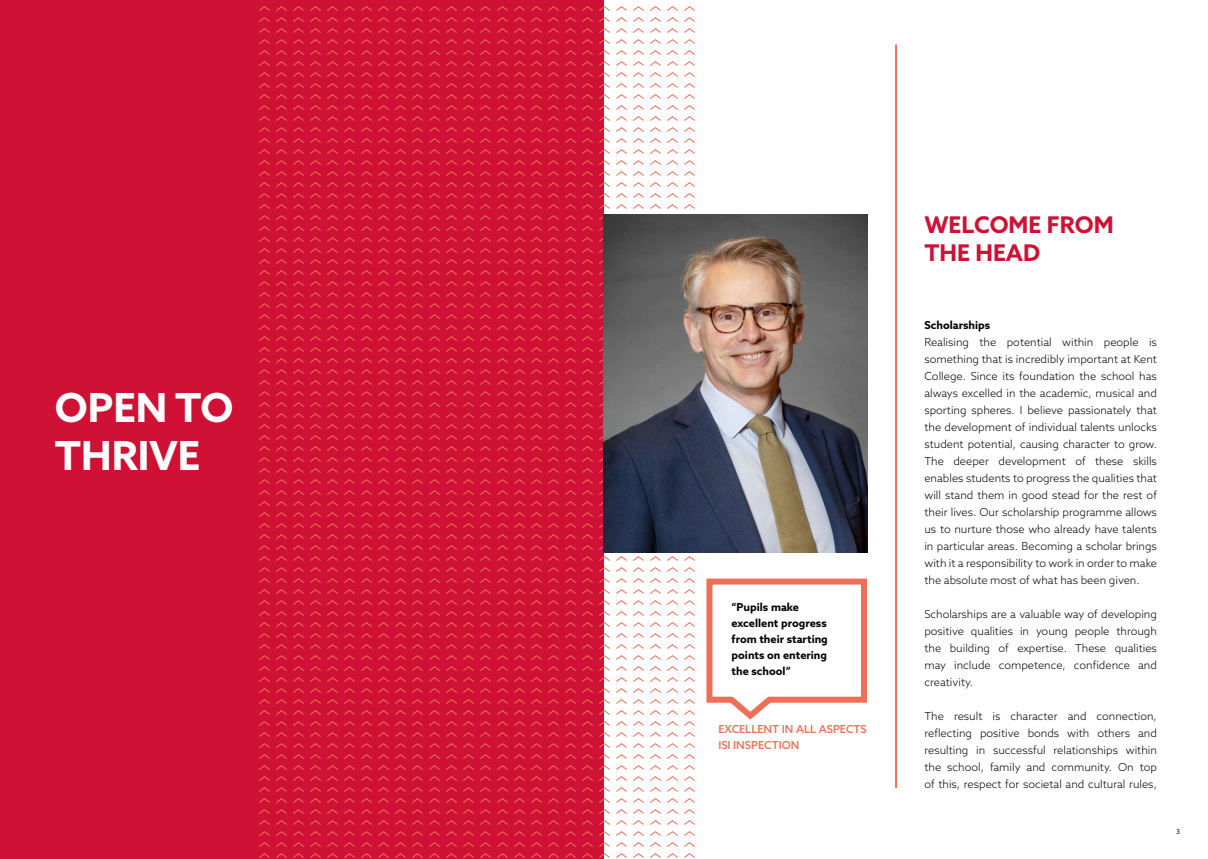
<style>
.page{position:relative;width:1208px;height:859px;background:#fff}
.page>*{position:absolute;margin:0;border:0;box-sizing:border-box;transform-origin:0 0}
.t1{font:700 40px/48px "Azo Sans";color:#fff}
.t2{font:700 23px/27.6px "Azo Sans";color:#ce1134}
.t3{font:300 11px/17px "Azo Sans";color:#020304;text-align:justify}
.t4{font:700 11px/16px "Azo Sans";color:#020304}
.t5{font:500 11px/16px "Azo Sans";color:#ee6f58}
.t6{font:7px "Azo Sans";color:#1d1d1b}
</style>
<div class="page">
<div style="left:0;top:0;width:604px;height:859px;background:#ce1134"></div>
<svg style="left:259px;top:6px;width:436px;height:852px"></svg>
<hr style="left:895px;top:45px;width:2px;height:743px;background:#ee6f58">
<img style="left:604px;top:214px;width:263px;height:339px">
<svg style="left:706px;top:578px;width:161px;height:142px"></svg>
<h1 class="t1" style="left:55px;top:383px;width:180px">OPEN TO<br>THRIVE</h1>
<p class="t4" style="left:731px;top:599px;width:98px">“Pupils make excellent progress from their starting points on entering the school”</p>
<p class="t5" style="left:718px;top:721px;width:150px">EXCELLENT IN ALL ASPECTS<br>ISI INSPECTION</p>
<h2 class="t2" style="left:924px;top:211px;width:191px">WELCOME FROM<br>THE HEAD</h2>
<p class="t4" style="left:924px;top:317px;width:67px">Scholarships</p>
<p class="t3" style="left:924px;top:333px;width:234px">Realising the potential within people is something that is incredibly important at Kent College. Since its foundation the school has always excelled in the academic, musical and sporting spheres. I believe passionately that the development of individual talents unlocks student potential, causing character to grow.<br>The deeper development of these skills enables students to progress the qualities that will stand them in good stead for the rest of their lives. Our scholarship programme allows us to nurture those who already have talents in particular areas. Becoming a scholar brings with it a responsibility to work in order to make the absolute most of what has been given.</p>
<p class="t3" style="left:924px;top:605px;width:234px">Scholarships are a valuable way of developing positive qualities in young people through the building of expertise. These qualities may include competence, confidence and creativity.</p>
<p class="t3" style="left:924px;top:707px;width:234px">The result is character and connection, reflecting positive bonds with others and resulting in successful relationships within the school, family and community. On top of this, respect for societal and cultural rules,</p>
<p class="t6" style="left:1176px;top:827px;width:5px">3</p>
</div>
